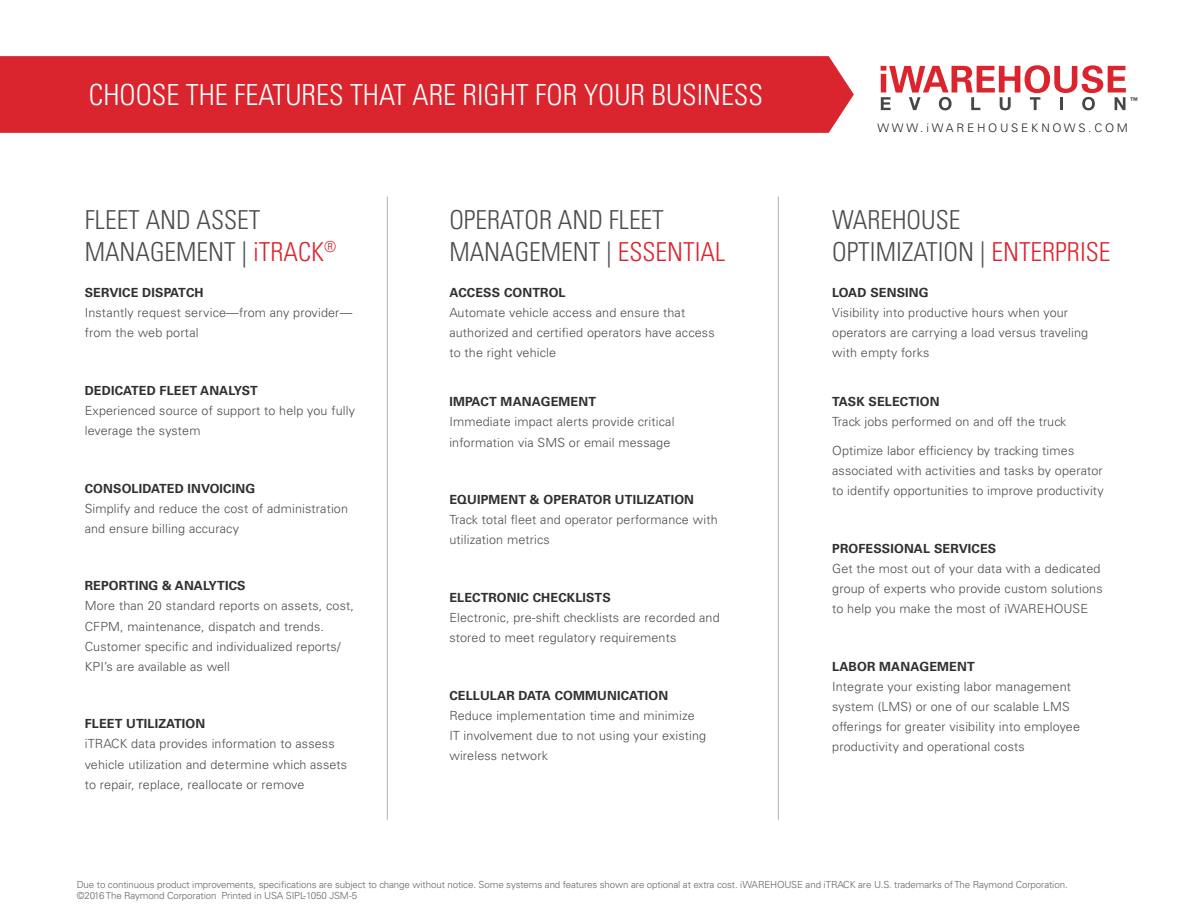
<style>
.page{position:relative;width:1188px;height:918px;background:#fff}
.page>*{position:absolute;margin:0;border:0;box-sizing:border-box;transform-origin:0 0}
.t1{font:300 condensed 29.1px "Univers LT Std";color:#fff}
.t2{font:300 condensed 26.1px/31.3px "Univers LT Std";color:#4b4c4d}
.t3{font:300 12.6px/20.1px "Univers LT Std";letter-spacing:.01em;color:#4b4c4d}
.t4{font:300 11.7px "Univers LT Std";letter-spacing:.24em;color:#231f20}
.t5{font:300 9.75px/10.5px "Univers LT Std";letter-spacing:-.01em;color:#656568}
.t6{font:900 9.15px "Univers LT Std";color:#464748}
.s1{color:#da252e}
.s2{font-weight:700;color:#312f30}
</style>
<div class="page">
<hr style="left:387px;top:197px;width:1px;height:623px;background:#b0b1b5">
<hr style="left:778px;top:197px;width:1px;height:623px;background:#b0b1b5">
<svg style="left:881px;top:65px;width:245px;height:45px"></svg>
<div style="left:0;top:56px;width:854px;height:77px;background:#da252e"></div>
<p class="t1" style="left:89px;top:77px;width:676px">CHOOSE THE FEATURES THAT ARE RIGHT FOR YOUR BUSINESS</p>
<p class="t6" style="left:1130px;top:95px;width:10px">™</p>
<p class="t4" style="left:877px;top:121px;width:252px">WWW.iWAREHOUSEKNOWS.COM</p>
<p class="t2" style="left:85px;top:205px;width:253px">FLEET AND ASSET<br>MANAGEMENT | <span class="s1">iTRACK</span><sup>®</sup></p>
<p class="t2" style="left:449px;top:205px;width:277px">OPERATOR AND FLEET<br>MANAGEMENT | <span class="s1">ESSENTIAL</span></p>
<p class="t2" style="left:832px;top:205px;width:280px">WAREHOUSE<br>OPTIMIZATION | <span class="s1">ENTERPRISE</span></p>
<p class="t3" style="left:85px;top:283px;width:269px"><span class="s2">SERVICE DISPATCH<br></span>Instantly request service—from any provider— from the web portal</p>
<p class="t3" style="left:832px;top:283px;width:258px"><span class="s2">LOAD SENSING<br></span>Visibility into productive hours when your operators are carrying a load versus traveling with empty forks</p>
<p class="t3" style="left:832px;top:392px;width:236px"><span class="s2">TASK SELECTION<br></span>Track jobs performed on and off the truck</p>
<p class="t3" style="left:832px;top:441px;width:273px">Optimize labor efficiency by tracking times associated with activities and tasks by operator to identify opportunities to improve productivity</p>
<p class="t3" style="left:449px;top:283px;width:267px"><span class="s2">ACCESS CONTROL<br></span>Automate vehicle access and ensure that authorized and certified operators have access to the right vehicle</p>
<p class="t3" style="left:449px;top:392px;width:227px"><span class="s2">IMPACT MANAGEMENT<br></span>Immediate impact alerts provide critical information via SMS or email message</p>
<p class="t3" style="left:85px;top:380px;width:272px"><span class="s2">DEDICATED FLEET ANALYST<br></span>Experienced source of support to help you fully leverage the system</p>
<p class="t3" style="left:85px;top:478px;width:265px"><span class="s2">CONSOLIDATED INVOICING<br></span>Simplify and reduce the cost of administration and ensure billing accuracy</p>
<p class="t3" style="left:449px;top:490px;width:270px"><span class="s2">EQUIPMENT &amp; OPERATOR UTILIZATION<br></span>Track total fleet and operator performance with utilization metrics</p>
<p class="t3" style="left:832px;top:538px;width:272px"><span class="s2">PROFESSIONAL SERVICES<br></span>Get the most out of your data with a dedicated group of experts who provide custom solutions to help you make the most of iWAREHOUSE</p>
<p class="t3" style="left:85px;top:576px;width:271px"><span class="s2">REPORTING &amp; ANALYTICS<br></span>More than 20 standard reports on assets, cost, CFPM, maintenance, dispatch and trends.<br>Customer specific and individualized reports/ KPI’s are available as well</p>
<p class="t3" style="left:449px;top:587px;width:272px"><span class="s2">ELECTRONIC CHECKLISTS<br></span>Electronic, pre-shift checklists are recorded and stored to meet regulatory requirements</p>
<p class="t3" style="left:832px;top:656px;width:249px"><span class="s2">LABOR MANAGEMENT<br></span>Integrate your existing labor management system (LMS) or one of our scalable LMS offerings for greater visibility into employee productivity and operational costs</p>
<p class="t3" style="left:449px;top:685px;width:258px"><span class="s2">CELLULAR DATA COMMUNICATION </span>Reduce implementation time and minimize IT involvement due to not using your existing wireless network</p>
<p class="t3" style="left:85px;top:714px;width:264px"><span class="s2">FLEET UTILIZATION<br></span>iTRACK data provides information to assess vehicle utilization and determine which assets to repair, replace, reallocate or remove</p>
<p class="t5" style="left:77px;top:880px;width:993px">Due to continuous product improvements, specifications are subject to change without notice. Some systems and features shown are optional at extra cost. iWAREHOUSE and iTRACK are U.S. trademarks of The Raymond Corporation. ©2016 The Raymond Corporation Printed in USA SIPL-1050 JSM-5</p>
</div>
